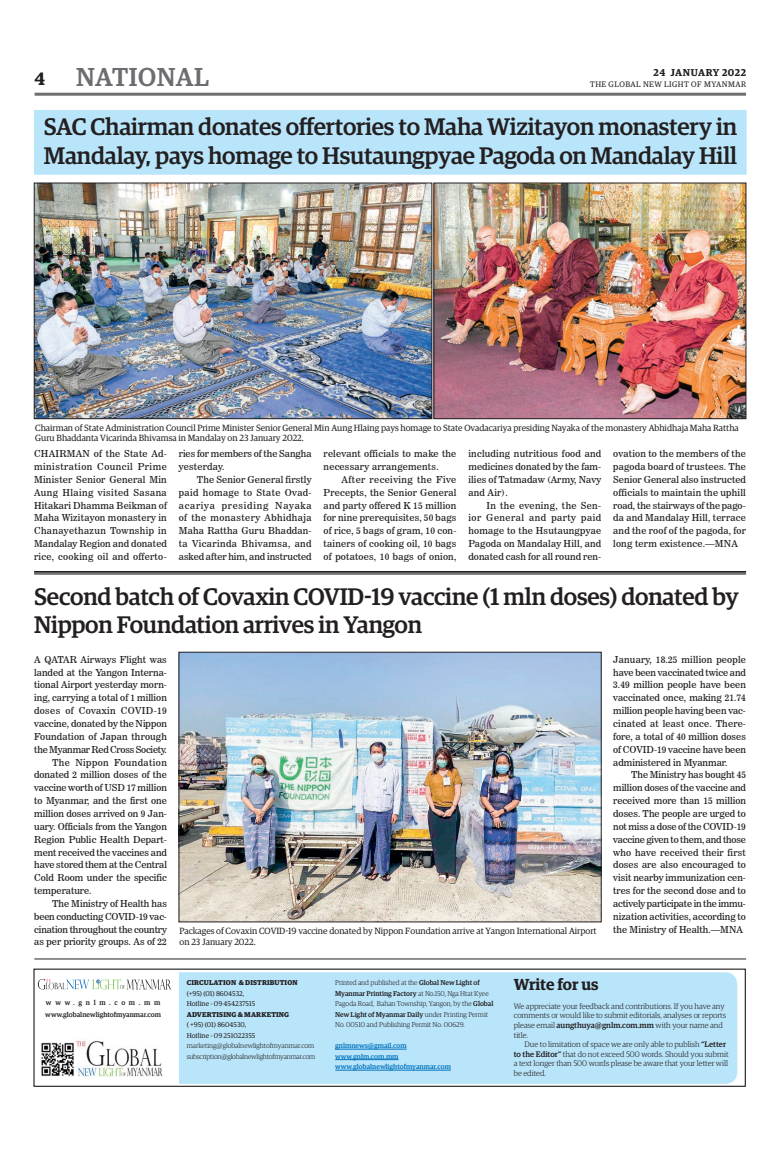
<style>
.page{position:relative;width:773px;height:1152px;background:#fff}
.page>*{position:absolute;margin:0;border:0;box-sizing:border-box;transform-origin:0 0}
.t1{font:500 26px "Guardian Egyp";letter-spacing:.02em;color:#6c6d70}
.Brief_Head{font:500 24px/28.8px "Guardian Egyp";letter-spacing:-.01em;color:#231f20}
.t2{font:600 18px "Guardian Egyp";color:#231f20}
.t3{font:600 16px "Guardian Egyp";letter-spacing:-.005em;color:#231f20}
.t4{font:600 10px "Guardian Egyp";letter-spacing:.06em;color:#231f20}
._2nd_Body{font:9.5px/12.9px "News 706 BT Roman C";letter-spacing:.01em;color:#231f20;text-align:justify}
.t5{font:9px/10.8px "Guardian Egyp";color:#231f20}
.t6{font:300 8px/9.6px "Guardian Egyp";color:#231f20}
.t7{font:8px "Guardian Egyp";letter-spacing:.06em;color:#231f20}
.t8{font:300 7px/10.5px "Guardian Egyp";color:#231f20}
.t9{font:7px "Guardian Egyp";color:#231f20}
.t10{font:500 7px/10.5px "Guardian Egyp";color:#0072bc}
.t11{font:700 7px "Guardian Egyp";letter-spacing:.02em;color:#231f20}
.t12{font:300 7px "Guardian Egyp";letter-spacing:-.02em;color:#231f20}
.t13{font:500 7px "Guardian Egyp";color:#231f20}
.t14{font:500 7px "Guardian Egyp";letter-spacing:.52em;color:#231f20}
.s1{font-weight:500}
</style>
<div class="page">
<hr style="left:35px;top:93px;width:711px;height:3px;background:#6c6d70">
<div style="left:34px;top:110px;width:712px;height:64px;background:#b9e5fa"></div>
<div style="left:179px;top:972px;width:558px;height:112px;background:#b9e5fa"></div>
<svg style="left:38px;top:979px;width:133px;height:11px"></svg>
<img style="left:41px;top:1040px;width:122px;height:37px">
<hr style="left:335px;top:1049px;width:39px;height:1px;background:#0072bc">
<hr style="left:374px;top:1049px;width:32px;height:1px;background:#0072bc">
<hr style="left:335px;top:1059px;width:63px;height:1px;background:#0072bc">
<hr style="left:335px;top:1070px;width:116px;height:1px;background:#0072bc">
<div style="left:33px;top:969px;width:712px;height:118px;border:1px solid #000"></div>
<hr style="left:34px;top:959px;width:712px;height:1px;background:#231f20">
<img style="left:36px;top:185px;width:394px;height:232px">
<div style="left:34px;top:183px;width:398px;height:236px;border:1px solid #231f20"></div>
<img style="left:436px;top:185px;width:308px;height:232px">
<div style="left:434px;top:183px;width:312px;height:236px;border:1px solid #231f20"></div>
<hr style="left:34px;top:571px;width:712px;height:1px;background:#231f20">
<hr style="left:34px;top:573px;width:712px;height:1px;background:#231f20">
<hr style="left:34px;top:574px;width:712px;height:1px;background:#231f20">
<img style="left:181px;top:654px;width:418px;height:266px">
<div style="left:179px;top:652px;width:422px;height:270px;border:1px solid #231f20"></div>
<h3 class="t2" style="left:35px;top:65px;width:12px">4</h3>
<h1 class="t1" style="left:76px;top:59px;width:134px">NATIONAL</h1>
<p class="t4" style="left:653px;top:65px;width:94px">24 JANUARY 2022</p>
<p class="t7" style="left:590px;top:79px;width:158px">THE GLOBAL NEW LIGHT OF MYANMAR</p>
<p class="Brief_Head" style="left:44px;top:111px;width:694px">SAC Chairman donates offertories to Maha Wizitayon monastery in<br>Mandalay, pays homage to Hsutaungpyae Pagoda on Mandalay Hill</p>
<p class="t5" style="left:35px;top:421px;width:705px">Chairman of State Administration Council Prime Minister Senior General Min Aung Hlaing pays homage to State Ovadacariya presiding Nayaka of the monastery Abhidhaja Maha Rattha<br>Guru Bhaddanta Vicarinda Bhivamsa in Mandalay on 23 January 2022.</p>
<p class="_2nd_Body" style="left:34px;top:447px;width:134px">CHAIRMAN of the State Ad&shy;ministration Council Prime Minister Senior General Min Aung Hlaing visited Sasana Hitakari Dhamma Beikman of Maha Wizitayon monastery in Chanayethazun Township in Mandalay Region and donated rice, cooking oil and offerto-</p>
<p class="_2nd_Body" style="left:179px;top:447px;width:134px">ries for members of the Sangha yesterday.</p>
<p class="_2nd_Body" style="left:323px;top:447px;width:134px">relevant officials to make the necessary arrangements.</p>
<p class="_2nd_Body" style="left:323px;top:473px;width:134px;text-indent:18px">After receiving the Five Precepts, the Senior General and party offered K 15 million for nine prerequisites, 50 bags of rice, 5 bags of gram, 10 con&shy;tainers of cooking oil, 10 bags of potatoes, 10 bags of onion,</p>
<p class="_2nd_Body" style="left:468px;top:447px;width:134px">including nutritious food and medicines donated by the fam&shy;ilies of Tatmadaw (Army, Navy and Air).</p>
<p class="_2nd_Body" style="left:468px;top:499px;width:134px;text-indent:18px">In the evening, the Sen&shy;ior General and party paid homage to the Hsutaungpyae Pagoda on Mandalay Hill, and donated cash for all round ren-</p>
<p class="_2nd_Body" style="left:613px;top:447px;width:134px">ovation to the members of the pagoda board of trustees. The Senior General also instructed officials to maintain the uphill road, the stairways of the pago&shy;da and Mandalay Hill, terrace and the roof of the pagoda, for long term existence.—MNA</p>
<p class="Brief_Head" style="left:34px;top:580px;width:706px">Second batch of Covaxin COVID-19 vaccine (1 mln doses) donated by<br>Nippon Foundation arrives in Yangon</p>
<p class="_2nd_Body" style="left:34px;top:653px;width:134px">A QATAR Airways Flight was landed at the Yangon Interna&shy;tional Airport yesterday morn&shy;ing, carrying a total of 1 million doses of Covaxin COVID-19 vaccine, donated by the Nippon Foundation of Japan through the Myanmar Red Cross Society.</p>
<p class="_2nd_Body" style="left:34px;top:756px;width:134px;text-indent:18px">The Nippon Foundation donated 2 million doses of the vaccine worth of USD 17 million to Myanmar, and the first one million doses arrived on 9 Jan&shy;uary. Officials from the Yangon Region Public Health Depart&shy;ment received the vaccines and have stored them at the Central Cold Room under the specific temperature.</p>
<p class="_2nd_Body" style="left:34px;top:897px;width:134px;text-indent:18px">The Ministry of Health has been conducting COVID-19 vac&shy;cination throughout the country as per priority groups. As of 22</p>
<p class="_2nd_Body" style="left:179px;top:473px;width:134px;text-indent:18px">The Senior General firstly paid homage to State Ovad&shy;acariya presiding Nayaka of the monastery Abhidhaja Maha Rattha Guru Bhaddan&shy;ta Vicarinda Bhivamsa, and asked after him, and instructed</p>
<p class="_2nd_Body" style="left:613px;top:653px;width:134px">January, 18.25 million people have been vaccinated twice and 3.49 million people have been vaccinated once, making 21.74 million people having been vac&shy;cinated at least once. There&shy;fore, a total of 40 million doses of COVID-19 vaccine have been administered in Myanmar.</p>
<p class="_2nd_Body" style="left:613px;top:769px;width:134px;text-indent:18px">The Ministry has bought 45 million doses of the vaccine and received more than 15 million doses. The people are urged to not miss a dose of the COVID-19 vaccine given to them, and those who have received their first doses are also encouraged to visit nearby immunization cen&shy;tres for the second dose and to actively participate in the immu&shy;nization activities, according to the Ministry of Health.—MNA</p>
<p class="t5" style="left:179px;top:925px;width:418px">Packages of Covaxin COVID-19 vaccine donated by Nippon Foundation arrive at Yangon International Airport on 23 January 2022.</p>
<p class="t14" style="left:46px;top:998px;width:116px">www.gnlm.com.mm</p>
<p class="t13" style="left:45px;top:1009px;width:117px">www.globalnewlightofmyanmar.com</p>
<p class="t11" style="left:187px;top:978px;width:112px">CIRCULATION &amp; DISTRIBUTION</p>
<p class="t9" style="left:187px;top:989px;width:59px">(+95) (01) 8604532,</p>
<p class="t9" style="left:187px;top:999px;width:70px">Hotline - 09 454237515</p>
<p class="t11" style="left:187px;top:1009px;width:104px">ADVERTISING &amp; MARKETING</p>
<p class="t9" style="left:187px;top:1020px;width:61px">( +95) (01) 8604530,</p>
<p class="t9" style="left:187px;top:1031px;width:70px">Hotline - 09 251022355</p>
<p class="t8" style="left:187px;top:1040px;width:129px">marketing@globalnewlightofmyanmar.com</p>
<p class="t12" style="left:187px;top:1052px;width:130px">subscription@globalnewlightofmyanmar.com</p>
<p class="t8" style="left:335px;top:977px;width:160px">Printed and published at the <span class="s1">Global New Light of Myanmar Printing Factory</span> at No.150, Nga Htat Kyee Pagoda Road, Bahan Township, Yangon, by the <span class="s1">Global New Light of Myanmar Daily</span> under Printing Permit No. 00510 and Publishing Permit No. 00629.</p>
<p class="t10" style="left:335px;top:1040px;width:117px">gnlmnews@gmail.com www.gnlm.com.mm www.globalnewlightofmyanmar.com</p>
<p class="t3" style="left:513px;top:972px;width:86px">Write for us</p>
<p class="t6" style="left:513px;top:1001px;width:214px">We appreciate your feedback and contributions. If you have any comments or would like to submit editorials, analyses or reports please email <span class="s1">aungthuya@gnlm.com.mm</span> with your name and title.</p>
<p class="t6" style="left:513px;top:1039px;width:216px;text-indent:11px">Due to limitation of space we are only able to publish <span class="s1">“Letter to the Editor”</span> that do not exceed 500 words. Should you submit a text longer than 500 words please be aware that your letter will be edited.</p>
</div>
